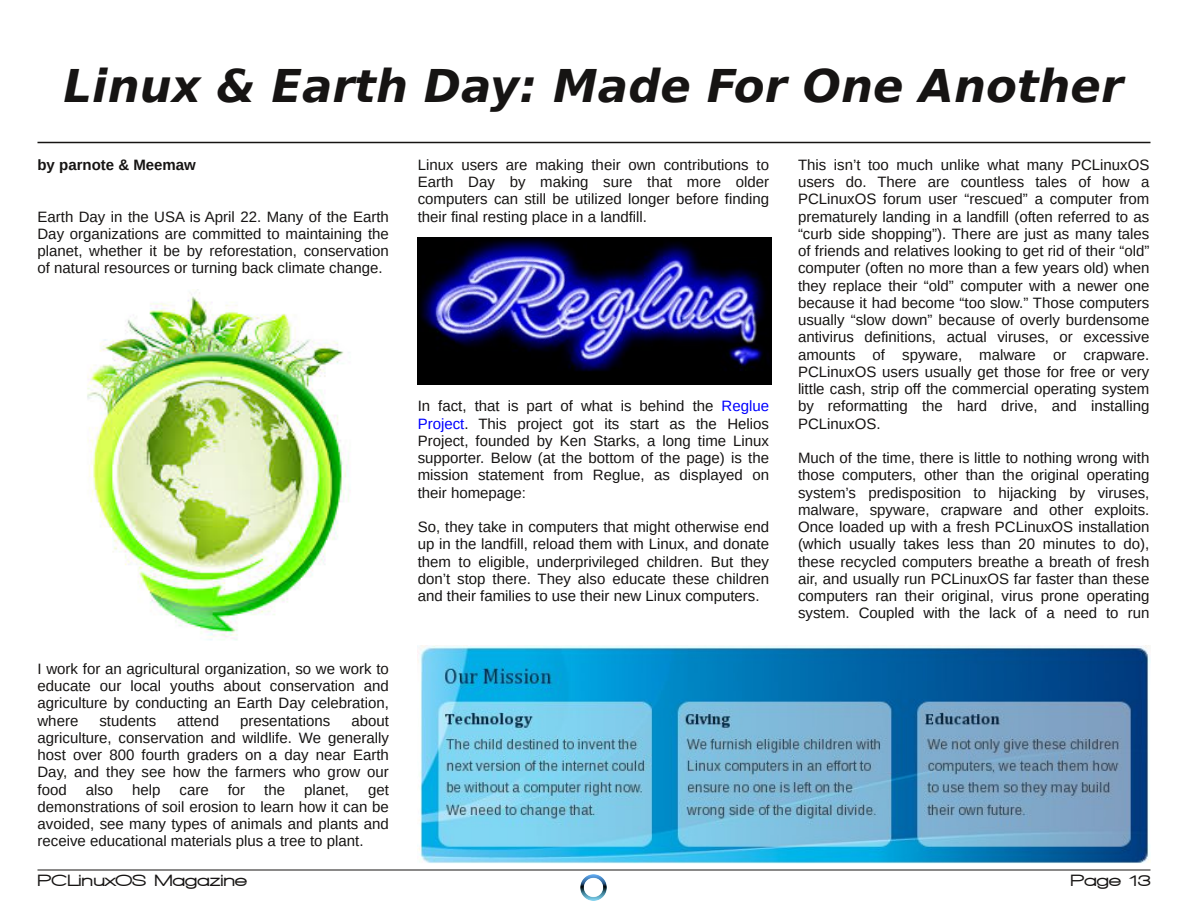
<style>
.page{position:relative;width:1188px;height:918px;background:#fff}
.page>*{position:absolute;margin:0;border:0;box-sizing:border-box;transform-origin:0 0}
.t1{font:italic 700 45px "Bitstream Vera Sans";color:#161413}
.t2{font:900 16.5px "Walkway Expand";color:#161413}
.t3{font:15px/17.2px "Liberation Sans";color:#161413;text-align:justify}
.t4{font:700 15px "Liberation Sans";color:#161413}
.s1{color:#00f}
</style>
<div class="page">
<hr style="left:38px;top:142px;width:1112px;height:1px;background:#161413">
<hr style="left:38px;top:870px;width:1112px;height:1px;background:#161413">
<img style="left:580px;top:874px;width:27px;height:27px">
<img style="left:87px;top:292px;width:262px;height:348px">
<img style="left:418px;top:238px;width:354px;height:146px">
<img style="left:418px;top:646px;width:732px;height:218px">
<h1 class="t1" style="left:64px;top:60px;width:1061px">Linux &amp; Earth Day: Made For One Another</h1>
<p class="t4" style="left:38px;top:156px;width:160px">by parnote &amp; Meemaw</p>
<p class="t3" style="left:38px;top:208px;width:353px">Earth Day in the USA is April 22. Many of the Earth Day organizations are committed to maintaining the planet, whether it be by reforestation, conservation of natural resources or turning back climate change.</p>
<p class="t3" style="left:418px;top:156px;width:353px">Linux users are making their own contributions to Earth Day by making sure that more older computers can still be utilized longer before finding their final resting place in a landfill.</p>
<p class="t3" style="left:38px;top:660px;width:353px">I work for an agricultural organization, so we work to educate our local youths about conservation and agriculture by conducting an Earth Day celebration, where</p>
<p class="t3" style="left:38px;top:712px;width:353px;text-indent:314px">about agriculture, conservation and wildlife. We generally host over 800 fourth graders on a day near Earth Day, and they see how the farmers who grow our food</p>
<p class="t3" style="left:99px;top:712px;width:58px">students</p>
<p class="t3" style="left:177px;top:712px;width:43px">attend</p>
<p class="t3" style="left:240px;top:712px;width:92px">presentations</p>
<p class="t3" style="left:86px;top:781px;width:29px">also</p>
<p class="t3" style="left:132px;top:781px;width:30px">help</p>
<p class="t3" style="left:180px;top:781px;width:31px">care</p>
<p class="t3" style="left:228px;top:781px;width:19px">for</p>
<p class="t3" style="left:264px;top:781px;width:22px">the</p>
<p class="t3" style="left:304px;top:781px;width:47px">planet,</p>
<p class="t3" style="left:38px;top:781px;width:353px;text-indent:331px">get demonstrations of soil erosion to learn how it can be avoided, see many types of animals and plants and receive educational materials plus a tree to plant.</p>
<p class="t3" style="left:418px;top:398px;width:353px">In fact, that is part of what is behind the <span class="s1">Reglue Project</span>. This project got its start as the Helios Project, founded by Ken Starks, a long time Linux supporter. Below (at the bottom of the page) is the mission statement from Reglue, as displayed on their homepage:</p>
<p class="t3" style="left:418px;top:518px;width:353px">So, they take in computers that might otherwise end up in the landfill, reload them with Linux, and donate them to eligible, underprivileged children. But they don’t stop there. They also educate these children and their families to use their new Linux computers.</p>
<p class="t3" style="left:798px;top:156px;width:353px">This isn’t too much unlike what many PCLinuxOS users do. There are countless tales of how a PCLinuxOS forum user “rescued” a computer from prematurely landing in a landfill (often referred to as “curb side shopping”). There are just as many tales of friends and relatives looking to get rid of their “old” computer (often no more than a few years old) when they replace their “old” computer with a newer one because it had become “too slow.” Those computers usually “slow down” because of overly burdensome antivirus definitions, actual viruses, or excessive amounts of spyware, malware or crapware.<br>PCLinuxOS users usually get those for free or very little cash, strip off the commercial operating system by reformatting the hard drive, and installing PCLinuxOS.</p>
<p class="t3" style="left:798px;top:449px;width:353px">Much of the time, there is little to nothing wrong with those computers, other than the original operating system’s predisposition to hijacking by viruses, malware, spyware, crapware and other exploits.<br>Once loaded up with a fresh PCLinuxOS installation (which usually takes less than 20 minutes to do), these recycled computers breathe a breath of fresh air, and usually run PCLinuxOS far faster than these computers ran their original, virus prone operating system. Coupled with the lack of a need to run</p>
<p class="t2" style="left:38px;top:871px;width:211px">PCLinuxOS Magazine</p>
<p class="t2" style="left:1071px;top:871px;width:82px">Page 13</p>
</div>
